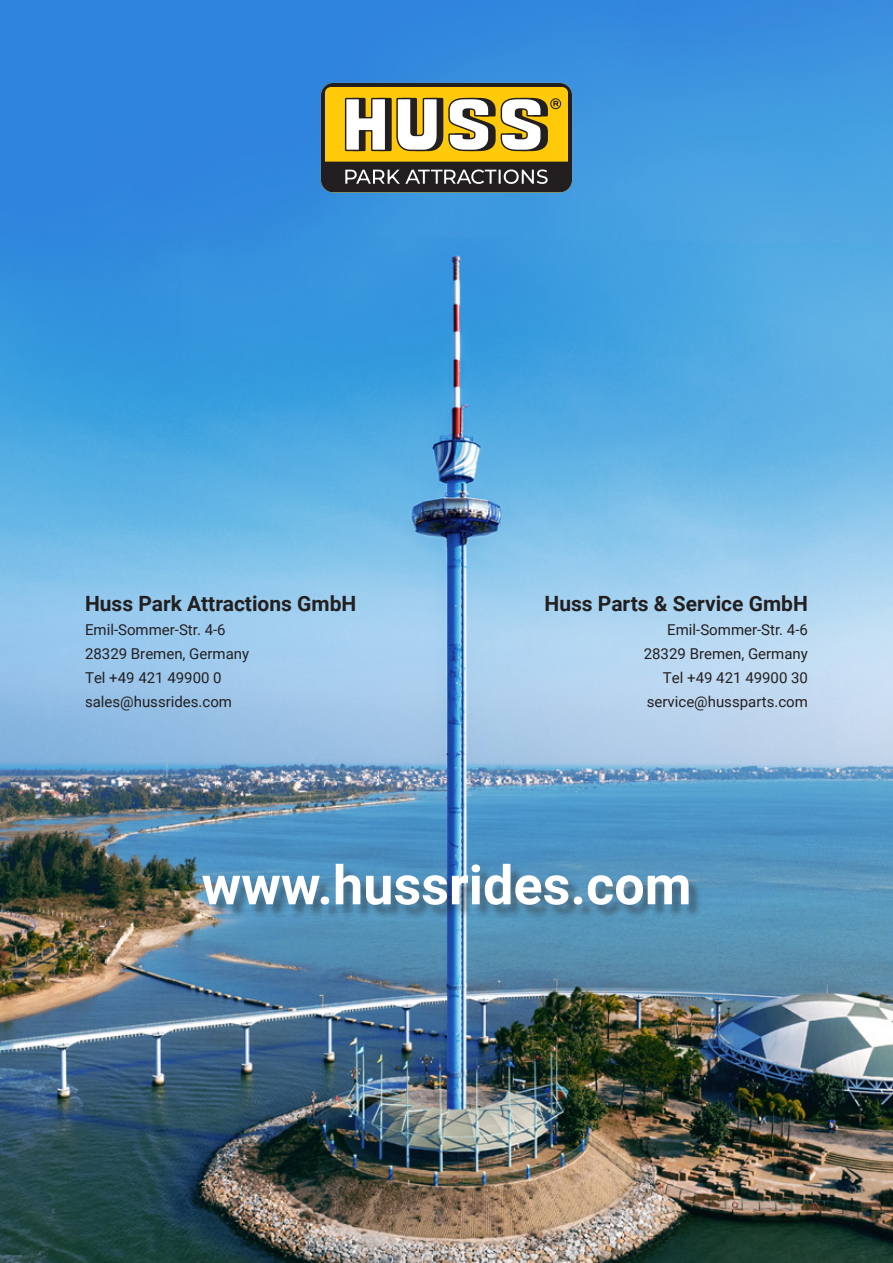
<style>
.page{position:relative;width:893px;height:1263px;background:#fff}
.page>*{position:absolute;margin:0;border:0;box-sizing:border-box;transform-origin:0 0}
.t1{font:700 54px "Roboto";color:#fff}
.t2{font:700 21px "Roboto";color:#231f20}
.t3{font:15px "Roboto";color:#231f20}
</style>
<div class="page">
<img style="left:0;top:0;width:893px;height:1263px">
<svg style="left:321px;top:83px;width:251px;height:109px"></svg>
<div style="left:204px;top:866px;width:498px;height:53px;background:#231f20;opacity:.4"></div>
<p class="t2" style="left:85px;top:588px;width:273px">Huss Park Attractions GmbH</p>
<p class="t3" style="left:85px;top:619px;width:142px">Emil-Sommer-Str. 4-6</p>
<p class="t3" style="left:85px;top:643px;width:166px">28329 Bremen, Germany</p>
<p class="t3" style="left:85px;top:667px;width:138px">Tel +49 421 49900 0</p>
<p class="t3" style="left:85px;top:691px;width:149px">sales@hussrides.com</p>
<p class="t2" style="left:545px;top:588px;width:265px">Huss Parts &amp; Service GmbH</p>
<p class="t3" style="left:667px;top:619px;width:142px">Emil-Sommer-Str. 4-6</p>
<p class="t3" style="left:644px;top:643px;width:166px">28329 Bremen, Germany</p>
<p class="t3" style="left:663px;top:667px;width:147px">Tel +49 421 49900 30</p>
<p class="t3" style="left:647px;top:691px;width:163px">service@hussparts.com</p>
<p class="t1" style="left:201px;top:847px;width:491px">www.hussrides.com</p>
</div>
